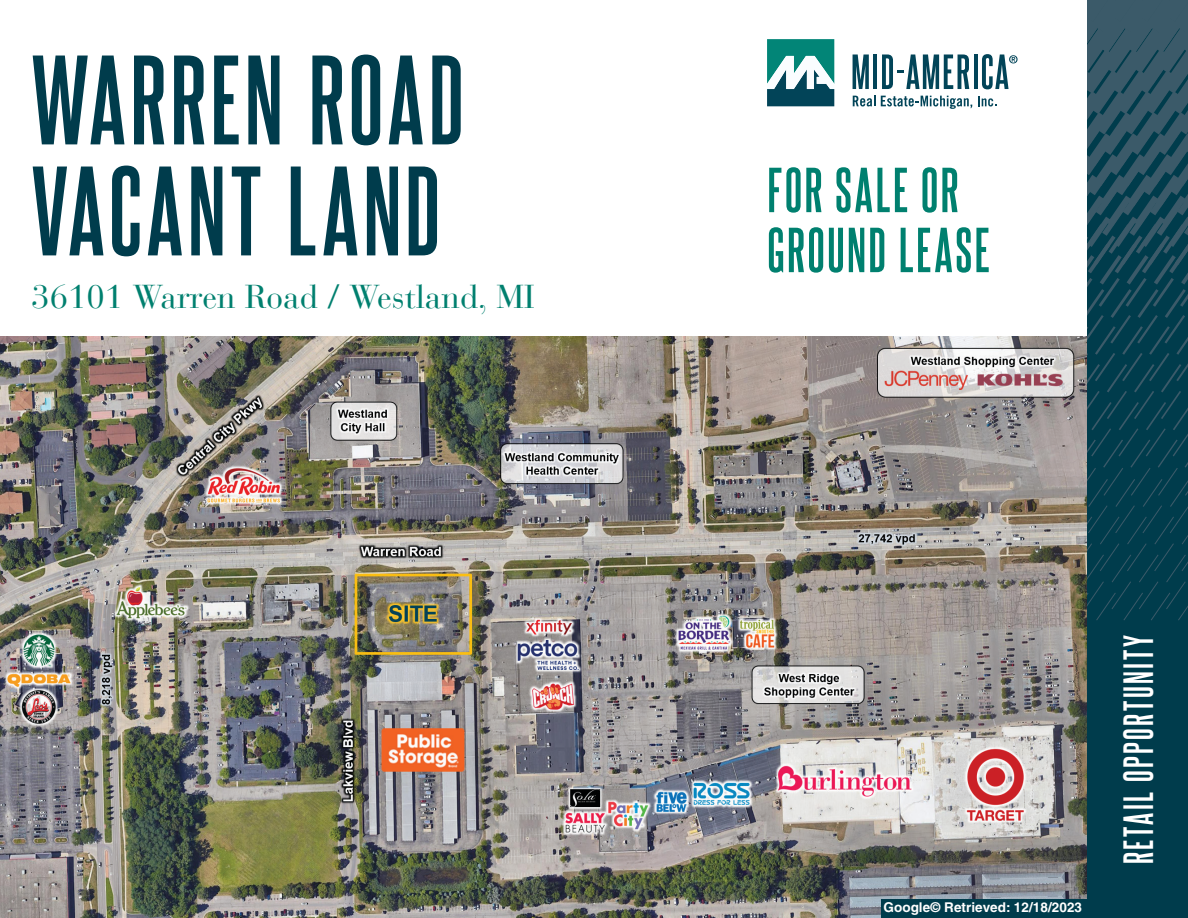
<style>
.page{position:relative;width:1188px;height:918px;background:#fff}
.page>*{position:absolute;margin:0;border:0;box-sizing:border-box;transform-origin:0 0}
.t1{font:700 108px/111px "Steelfish Rg";letter-spacing:.04em;color:#003c4c}
.main_property_name{font:700 54px/60px "Steelfish Rg";letter-spacing:.045em;color:#00806f}
.t2{font:700 36px "Steelfish Rg";letter-spacing:.07em;color:#fff}
.t3{font:33px "Bauer Bodoni LT";color:#00806f}
.body_text_bullet{font:700 13.5px "Helvetica";letter-spacing:.005em;color:#fff}
</style>
<div class="page">
<svg style="left:767px;top:39px;width:67px;height:67px"></svg>
<svg style="left:853px;top:54px;width:16px;height:35px"></svg>
<hr style="left:874px;top:54px;width:3px;height:35px;background:#024458">
<svg style="left:882px;top:54px;width:87px;height:35px"></svg>
<hr style="left:974px;top:54px;width:3px;height:35px;background:#024458">
<svg style="left:982px;top:54px;width:36px;height:35px"></svg>
<svg style="left:853px;top:96px;width:22px;height:10px"></svg>
<svg style="left:881px;top:96px;width:91px;height:13px"></svg>
<svg style="left:978px;top:96px;width:19px;height:10px"></svg>
<div style="left:1087px;top:0;width:101px;height:918px;background:#003c4c"></div>
<svg style="left:1087px;top:0;width:101px;height:621px"></svg>
<img style="left:0;top:336px;width:1086px;height:582px">
<div style="left:881px;top:900px;width:206px;height:18px;background:#003c4c"></div>
<h1 class="t1" style="left:32px;top:42px;width:434px">WARREN ROAD<br>VACANT LAND</h1>
<p class="t3" style="left:32px;top:277px;width:505px">36101 Warren Road / Westland, MI</p>
<p class="main_property_name" style="left:767px;top:159px;width:224px">FOR SALE OR<br>GROUND LEASE</p>
<p class="body_text_bullet" style="left:883px;top:899px;width:200px">Google© Retrieved: 12/18/2023</p>
<p class="t2" style="left:1116px;top:864px;width:231px;rotate:-90deg">RETAIL OPPORTUNITY</p>
</div>
